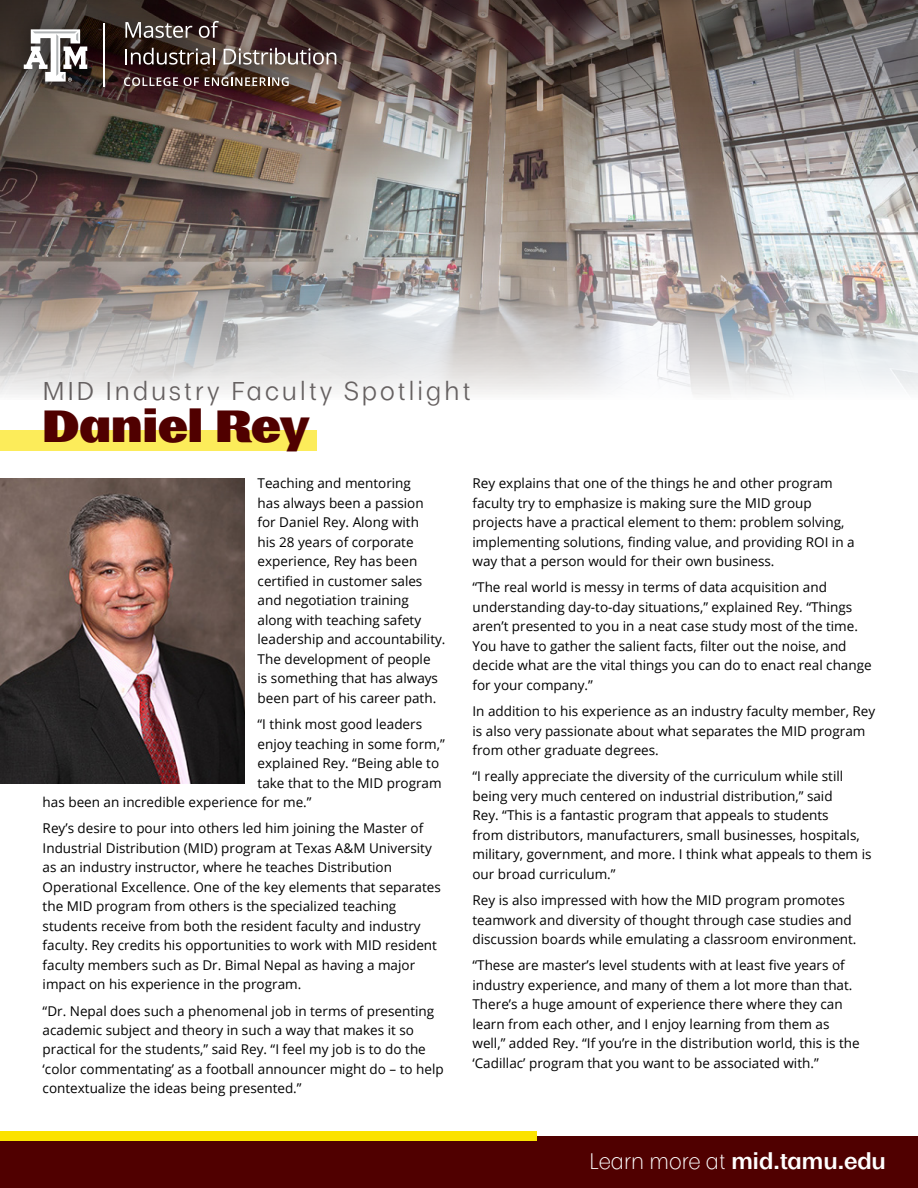
<style>
.page{position:relative;width:918px;height:1188px;background:#fff}
.page>*{position:absolute;margin:0;border:0;box-sizing:border-box;transform-origin:0 0}
.t1{font:900 42px "Moriston";color:#500000}
.t2{font:24px "Moriston";letter-spacing:.1em;color:#666161}
.t3{font:600 21px "Moriston";color:#fff}
.t4{font:13.5px/19.5px "Open Sans";color:#000}
.s1{font-weight:300}
</style>
<div class="page">
<img style="left:0;top:187px;width:918px;height:208px">
<img style="left:0;top:0;width:918px;height:187px">
<div style="left:3px;top:1px;width:355px;height:107px;background:#000;opacity:.75"></div>
<svg style="left:124px;top:77px;width:54px;height:9px"></svg>
<svg style="left:184px;top:77px;width:15px;height:9px"></svg>
<svg style="left:205px;top:77px;width:84px;height:9px"></svg>
<svg style="left:125px;top:22px;width:67px;height:16px"></svg>
<svg style="left:199px;top:21px;width:20px;height:17px"></svg>
<svg style="left:125px;top:48px;width:90px;height:17px"></svg>
<svg style="left:224px;top:48px;width:112px;height:17px;background:#7e716e"></svg>
<hr style="left:103px;top:24px;width:1px;height:63px;background:#fff">
<svg style="left:24px;top:29px;width:63px;height:53px"></svg>
<div style="left:0;top:430px;width:316px;height:20px;background:#fcec5a"></div>
<img style="left:0;top:478px;width:244px;height:305px">
<div style="left:0;top:1136px;width:918px;height:52px;background:#500000"></div>
<div style="left:0;top:1131px;width:537px;height:10px;background:#fbe200"></div>
<p class="t2" style="left:43px;top:372px;width:430px">MID Industry Faculty Spotlight</p>
<p class="t1" style="left:43px;top:393px;width:268px">Daniel Rey</p>
<p class="t4" style="left:258px;top:473px;width:189px">Teaching and mentoring<br>has always been a passion<br>for Daniel Rey. Along with<br>his 28 years of corporate experience, Rey has been certified in customer sales and negotiation training along with teaching safety leadership and accountability.<br>The development of people<br>is something that has always been part of his career path.</p>
<p class="t4" style="left:258px;top:714px;width:166px">“I think most good leaders</p>
<p class="t4" style="left:258px;top:734px;width:189px">enjoy teaching in some form,”</p>
<p class="t4" style="left:258px;top:753px;width:183px">explained Rey. “Being able to</p>
<p class="t4" style="left:258px;top:773px;width:186px">take that to the MID program</p>
<p class="t4" style="left:43px;top:792px;width:270px">has been an incredible experience for me.”</p>
<p class="t4" style="left:43px;top:818px;width:400px">Rey’s desire to pour into others led him joining the Master of Industrial Distribution (MID) program at Texas A&amp;M University as an industry instructor, where he teaches Distribution Operational Excellence. One of the key elements that separates the MID program from others is the specialized teaching students receive from both the resident faculty and industry faculty. Rey credits his opportunities to work with MID resident faculty members such as Dr. Bimal Nepal as having a major impact on his experience in the program.</p>
<p class="t4" style="left:43px;top:1001px;width:403px">“Dr. Nepal does such a phenomenal job in terms of presenting academic subject and theory in such a way that makes it so practical for the students,” said Rey. “I feel my job is to do the ‘color commentating’ as a football announcer might do – to help contextualize the ideas being presented.”</p>
<p class="t4" style="left:472px;top:473px;width:384px">Rey explains that one of the things he and other program faculty try to emphasize is making sure the MID group projects have a practical element to them: problem solving, implementing solutions, finding value, and providing ROI in a way that a person would for their own business.</p>
<p class="t4" style="left:472px;top:577px;width:401px">“The real world is messy in terms of data acquisition and understanding day-to-day situations,” explained Rey. “Things aren’t presented to you in a neat case study most of the time.<br>You have to gather the salient facts, filter out the noise, and decide what are the vital things you can do to enact real change for your company.”</p>
<p class="t4" style="left:472px;top:701px;width:404px">In addition to his experience as an industry faculty member, Rey is also very passionate about what separates the MID program from other graduate degrees.</p>
<p class="t4" style="left:472px;top:766px;width:401px">“I really appreciate the diversity of the curriculum while still being very much centered on industrial distribution,” said<br>Rey. “This is a fantastic program that appeals to students<br>from distributors, manufacturers, small businesses, hospitals, military, government, and more. I think what appeals to them is our broad curriculum.”</p>
<p class="t4" style="left:472px;top:890px;width:386px">Rey is also impressed with how the MID program promotes teamwork and diversity of thought through case studies and discussion boards while emulating a classroom environment.</p>
<p class="t4" style="left:472px;top:955px;width:389px">“These are master’s level students with at least five years of industry experience, and many of them a lot more than that.<br>There’s a huge amount of experience there where they can learn from each other, and I enjoy learning from them as well,” added Rey. “If you’re in the distribution world, this is the ‘Cadillac’ program that you want to be associated with.”</p>
<p class="t3" style="left:589px;top:1144px;width:298px"><span class="s1">Learn more at</span> mid.tamu.edu</p>
</div>
